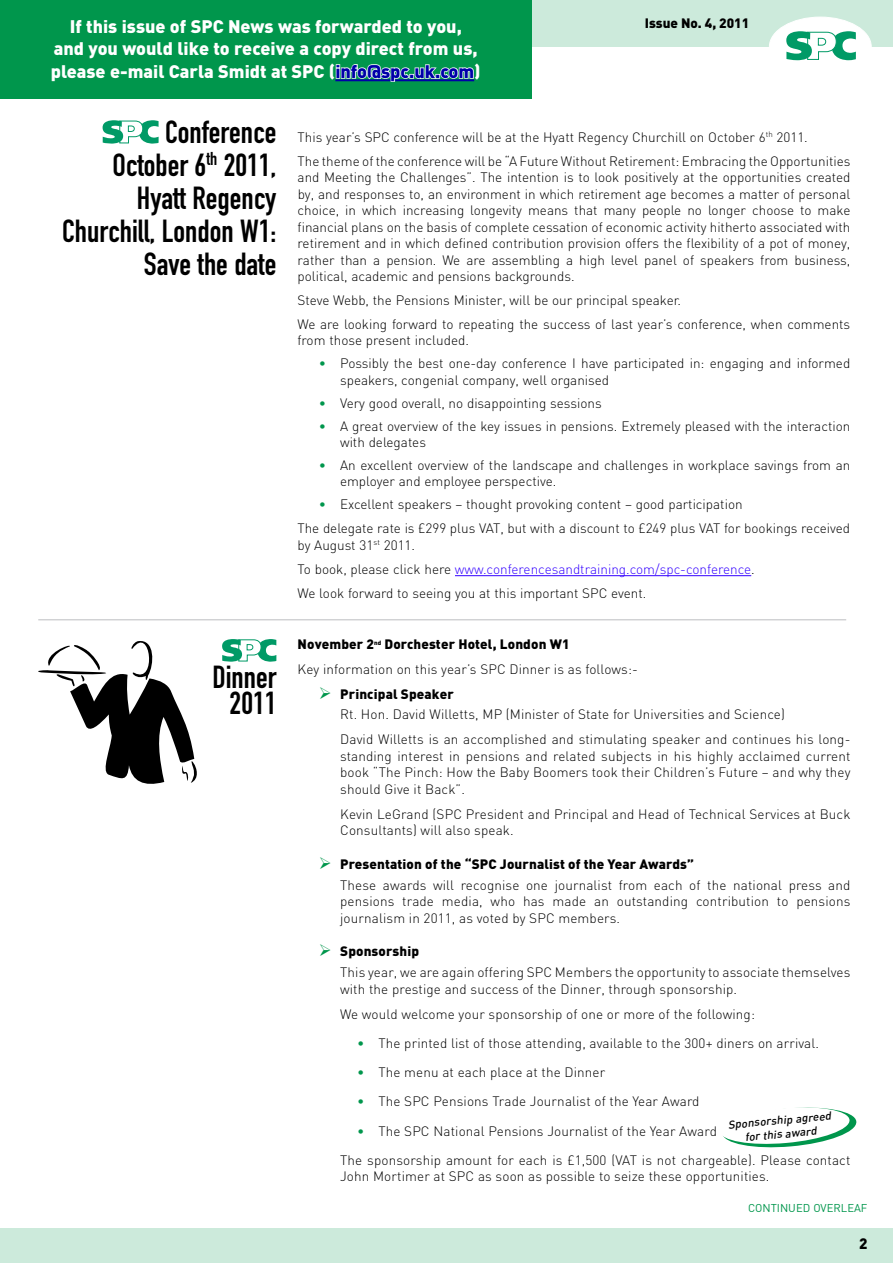
<style>
.page{position:relative;width:893px;height:1263px;background:#fff}
.page>*{position:absolute;margin:0;border:0;box-sizing:border-box;transform-origin:0 0}
.t1{font:31.5px/33px "DIN Engschrift";color:#000;text-align:right}
.t2{font:31.35px/26.5px "DIN Engschrift";color:#000;text-align:center}
.t3{font:900 18px/22.5px "DIN";color:#fff}
.t4{font:900 18px "DIN";color:#0000a9}
.t5{font:900 15px "DIN";color:#000}
.t6{font:300 13.5px/16.5px "DIN";color:#000}
.t7{font:900 13.5px "DIN";color:#000}
.t8{font:italic 500 11.4px/13.8px "DIN";color:#000;text-align:center}
.t9{font:11.25px "DIN";color:#00964c}
.s1{color:#fff}
.s2{color:#00964c}
.s3{color:#30f}
.s4{font-weight:900}
</style>
<div class="page">
<div style="left:0;top:0;width:893px;height:47px;background:#cceadb"></div>
<div style="left:0;top:1229px;width:893px;height:34px;background:#cceadb"></div>
<svg style="left:38px;top:641px;width:159px;height:143px"></svg>
<svg style="left:222px;top:639px;width:54px;height:23px"></svg>
<hr style="left:455px;top:575px;width:296px;height:1px;background:#30f">
<svg style="left:103px;top:120px;width:56px;height:24px"></svg>
<div style="left:0;top:0;width:531px;height:99px;background:#00964c"></div>
<hr style="left:335px;top:79px;width:139px;height:2px;background:#0000a9">
<svg style="left:336px;top:64px;width:139px;height:18px"></svg>
<hr style="left:38px;top:619px;width:808px;height:1px;background:#bcbec0">
<div style="left:769px;top:17px;width:102px;height:59px;background:#fff;border-radius:50%"></div>
<div style="left:769px;top:17px;width:102px;height:60px;border:1px solid #fff;border-radius:50%"></div>
<svg style="left:786px;top:31px;width:70px;height:29px"></svg>
<svg style="left:723px;top:1107px;width:134px;height:41px"></svg>
<h3 class="t3" style="left:51px;top:14px;width:428px;text-indent:177px">News was forwarded to you, and you would like to receive a copy direct from us, please e-mail Carla Smidt at SPC</h3>
<h3 class="t3" style="left:70px;top:14px;width:133px">If this issue of SPC</h3>
<h3 class="t4" style="left:329px;top:59px;width:153px"><span class="s1">(</span>info@spc.uk.com<span class="s1">)</span></h3>
<p class="t7" style="left:645px;top:14px;width:106px">Issue No. 4, 2011</p>
<h1 class="t1" style="left:62px;top:115px;width:216px">Conference<br>October 6<sup>th</sup> 2011,<br>Hyatt Regency<br>Churchill, London W1:<br>Save the date</h1>
<h2 class="t2" style="left:212px;top:663px;width:66px">Dinner<br>2011</h2>
<p class="t6" style="left:298px;top:125px;width:554px;line-height:24px">This year’s SPC conference will be at the Hyatt Regency Churchill on October 6<sup>th</sup> 2011.<br>The theme of the conference will be “A Future Without Retirement: Embracing the Opportunities</p>
<p class="t6" style="left:298px;top:169px;width:554px;text-align:justify">and Meeting the Challenges”. The intention is to look positively at the opportunities created by, and responses to, an environment in which retirement age becomes a matter of personal choice, in which increasing longevity means that many people no longer choose to make financial plans on the basis of complete cessation of economic activity hitherto associated with retirement and in which defined contribution provision offers the flexibility of a pot of money, rather than a pension. We are assembling a high level panel of speakers from business, political, academic and pensions backgrounds.</p>
<p class="t6" style="left:297px;top:288px;width:554px;line-height:24px">Steve Webb, the Pensions Minister, will be our principal speaker.<br>We are looking forward to repeating the success of last year’s conference, when comments</p>
<p class="t6" style="left:297px;top:332px;width:173px">from those present included.</p>
<p class="t6" style="left:340px;top:355px;width:512px;text-indent:-21px"><span class="s2">•</span> Possibly the best one-day conference I have participated in: engaging and informed speakers, congenial company, well organised</p>
<p class="t6" style="left:319px;top:394px;width:284px"><span class="s2">•</span> Very good overall, no disappointing sessions</p>
<p class="t6" style="left:340px;top:417px;width:512px;text-indent:-21px"><span class="s2">•</span> A great overview of the key issues in pensions. Extremely pleased with the interaction with delegates</p>
<p class="t6" style="left:340px;top:457px;width:512px;text-indent:-21px"><span class="s2">•</span> An excellent overview of the landscape and challenges in workplace savings from an employer and employee perspective.</p>
<p class="t6" style="left:297px;top:492px;width:554px;line-height:24px;text-indent:21px"><span class="s2">•</span> Excellent speakers – thought provoking content – good participation<br>The delegate rate is £299 plus VAT, but with a discount to £249 plus VAT for bookings received</p>
<p class="t6" style="left:297px;top:533px;width:459px;line-height:24px">by August 31<sup>st</sup> 2011.<br>To book, please click here <span class="s3">www.conferencesandtraining.com/spc-conference</span>.<br>We look forward to seeing you at this important SPC event.</p>
<p class="t6" style="left:298px;top:631px;width:342px;line-height:25px"><span class="s4">November 2</span><sup>nd</sup> <span class="s4">Dorchester Hotel, London W1<br></span>Key information on this year’s SPC Dinner is as follows:-</p>
<p class="t6" style="left:340px;top:683px;width:446px;line-height:20.7px;text-indent:-21px"><span class="s2">➢</span> <span class="s4">Principal Speaker<br></span>Rt. Hon. David Willetts, MP (Minister of State for Universities and Science)</p>
<p class="t6" style="left:340px;top:731px;width:512px;text-align:justify">David Willetts is an accomplished and stimulating speaker and continues his long&shy;standing interest in pensions and related subjects in his highly acclaimed current book “The Pinch: How the Baby Boomers took their Children’s Future – and why they should Give it Back”.</p>
<p class="t6" style="left:340px;top:806px;width:512px">Kevin LeGrand (SPC President and Principal and Head of Technical Services at Buck<br>Consultants) will also speak.</p>
<p class="t7" style="left:319px;top:855px;width:162px"><span class="s2">➢</span> Presentation of the “SPC</p>
<p class="t7" style="left:500px;top:855px;width:196px">Journalist of the Year Awards”</p>
<p class="t6" style="left:340px;top:876px;width:512px;text-align:justify">These awards will recognise one journalist from each of the national press and pensions trade media, who has made an outstanding contribution to pensions journalism in 2011, as voted by SPC members.</p>
<p class="t6" style="left:340px;top:941px;width:512px;line-height:20.7px;text-indent:-21px"><span class="s2">➢</span> <span class="s4">Sponsorship<br></span>This year, we are again offering SPC Members the opportunity to associate themselves</p>
<p class="t6" style="left:340px;top:976px;width:416px;line-height:25px">with the prestige and success of the Dinner, through sponsorship.<br>We would welcome your sponsorship of one or more of the following:</p>
<p class="t6" style="left:357px;top:1034px;width:463px"><span class="s2">•</span> The printed list of those attending, available to the 300+ diners on arrival.</p>
<p class="t6" style="left:357px;top:1064px;width:250px"><span class="s2">•</span> The menu at each place at the Dinner</p>
<p class="t6" style="left:357px;top:1093px;width:344px"><span class="s2">•</span> The SPC Pensions Trade Journalist of the Year Award</p>
<p class="t6" style="left:340px;top:1116px;width:512px;line-height:29.2px;text-indent:17px"><span class="s2">•</span> The SPC National Pensions Journalist of the Year Award<br>The sponsorship amount for each is £1,500 (VAT is not chargeable). Please contact</p>
<p class="t6" style="left:340px;top:1168px;width:431px">John Mortimer at SPC as soon as possible to seize these opportunities.</p>
<p class="t8" style="left:727px;top:1117px;width:105px;rotate:-5deg">Sponsorship agreed for this award</p>
<p class="t9" style="left:748px;top:1201px;width:121px">CONTINUED OVERLEAF</p>
<p class="t5" style="left:859px;top:1233px;width:10px">2</p>
</div>
